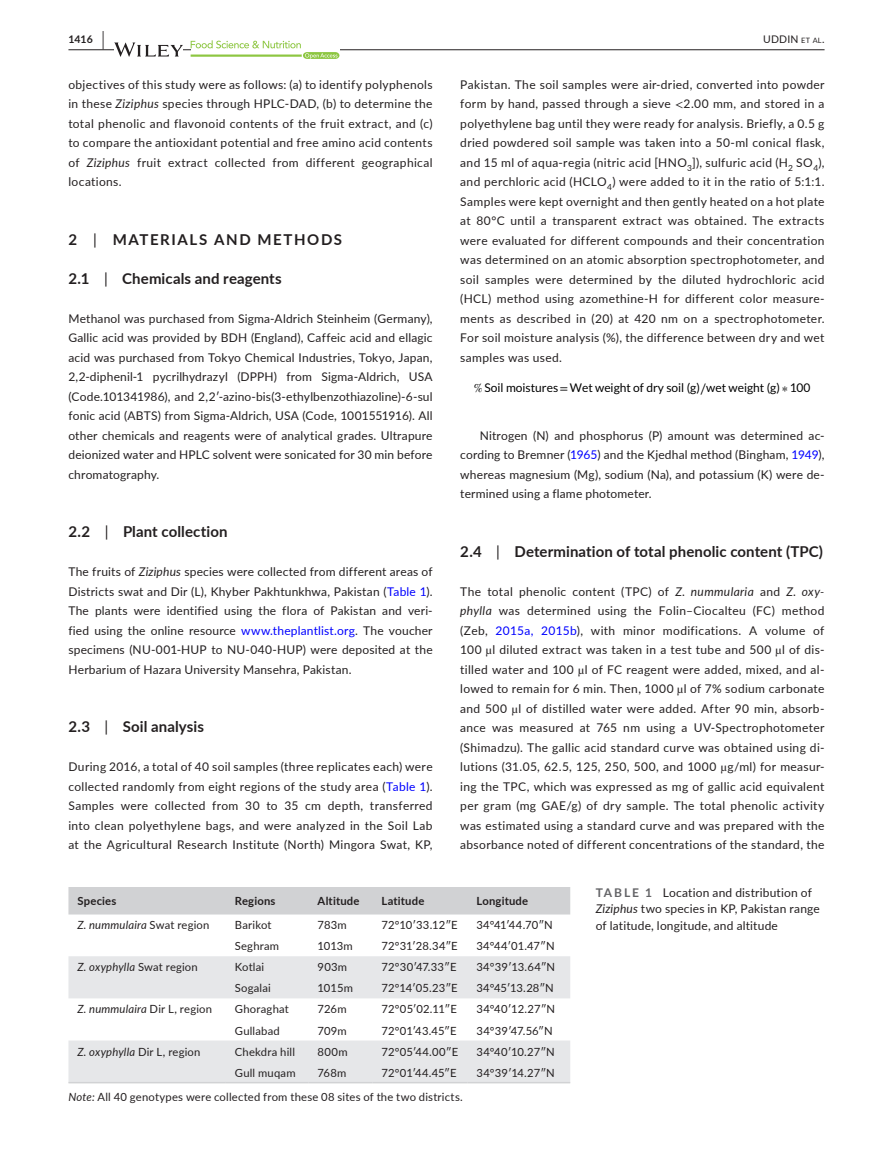
<style>
.page{position:relative;width:893px;height:1174px;background:#fff}
.page>*{position:absolute;margin:0;border:0;box-sizing:border-box;transform-origin:0 0}
.t1{font:700 15px "Lato";letter-spacing:.01em;color:#231f20}
.t2{font:700 15px "Lato";letter-spacing:.11em;color:#231f20}
.t3{font:12px/19.5px "Lato";letter-spacing:.02em;color:#231f20;text-align:justify}
.t4{font:12px "Lato";color:#000}
.t5{font:11.25px "Lato";letter-spacing:.015em;color:#231f20}
.t6{font:italic 11.25px "Lato";letter-spacing:.015em;color:#231f20}
.t7{font:700 11.25px "Lato";letter-spacing:.015em;color:#231f20}
.t8{font:10.5px "Lato";letter-spacing:.02em;color:#231f20}
.t9{font:700 10.5px "Lato";color:#231f20}
.s1{font-size:19.5px}
.s2{font-size:7.35px}
.s3{font-style:italic}
.s4{font-family:"STIX"}
.s5{font-weight:400}
.s6{font-family:"STIX Math"}
.s7{color:#00f}
.s8{font-style:normal}
.s9{font-weight:700;color:#636366}
</style>
<div class="page">
<hr style="left:68px;top:49px;width:756px;height:1px;background:#231f20">
<svg style="left:114px;top:42px;width:69px;height:15px"></svg>
<svg style="left:191px;top:40px;width:148px;height:19px"></svg>
<div style="left:68px;top:887px;width:502px;height:27px;background:#d1d2d4"></div>
<svg style="left:68px;top:956px;width:502px;height:126px;fill:#e6e7e9"></svg>
<hr style="left:68px;top:1082px;width:158px;height:1px;background:#d1d2d4">
<hr style="left:226px;top:1082px;width:83px;height:1px;background:#d1d2d4">
<hr style="left:309px;top:1082px;width:63px;height:1px;background:#d1d2d4">
<hr style="left:372px;top:1082px;width:95px;height:1px;background:#d1d2d4">
<hr style="left:467px;top:1082px;width:103px;height:1px;background:#d1d2d4">
<p class="t9" style="left:68px;top:31px;width:37px">1416 <span class="s1">|</span></p>
<p class="t8" style="left:763px;top:31px;width:63px">UDDIN <span class="s2">et al</span>.</p>
<p class="t3" style="left:68px;top:74px;width:366px">objectives of this study were as follows: (a) to identify polyphenols in these <span class="s3">Ziziphus</span> species through HPLC-DAD, (b) to determine the total phenolic and flavonoid contents of the fruit extract, and (c) to compare the antioxidant potential and free amino acid contents of <span class="s3">Ziziphus</span> fruit extract collected from different geographical locations.</p>
<p class="t3" style="left:460px;top:74px;width:366px">Pakistan. The soil samples were air-dried, converted into powder form by hand, passed through a sieve <span class="s4">&lt;</span>2.00 mm, and stored in a polyethylene bag until they were ready for analysis. Briefly, a 0.5 g dried powdered soil sample was taken into a 50-ml conical flask, and 15 ml of aqua-regia (nitric acid [HNO<sub>3</sub>]), sulfuric acid (H<sub>2</sub> SO<sub>4</sub>), and perchloric acid (HCLO<sub>4</sub>) were added to it in the ratio of 5:1:1.<br>Samples were kept overnight and then gently heated on a hot plate at 80°C until a transparent extract was obtained. The extracts were evaluated for different compounds and their concentration was determined on an atomic absorption spectrophotometer, and soil samples were determined by the diluted hydrochloric acid (HCL) method using azomethine-H for different color measure&shy;ments as described in (20) at 420 nm on a spectrophotometer.<br>For soil moisture analysis (%), the difference between dry and wet samples was used.</p>
<p class="t2" style="left:68px;top:228px;width:275px">2 <span class="s5">|</span> MATERIALS AND METHODS</p>
<p class="t1" style="left:68px;top:267px;width:215px">2.1 <span class="s5">|</span> Chemicals and reagents</p>
<p class="t3" style="left:68px;top:308px;width:366px">Methanol was purchased from Sigma-Aldrich Steinheim (Germany), Gallic acid was provided by BDH (England), Caffeic acid and ellagic acid was purchased from Tokyo Chemical Industries, Tokyo, Japan, 2,2-diphenil-1 pycrilhydrazyl (DPPH) from Sigma-Aldrich, USA (Code.101341986), and 2,2′-azino-bis(3-ethylbenzothiazoline)-6-sul fonic acid (ABTS) from Sigma-Aldrich, USA (Code, 1001551916). All other chemicals and reagents were of analytical grades. Ultrapure deionized water and HPLC solvent were sonicated for 30 min before chromatography.</p>
<p class="t4" style="left:474px;top:383px;width:338px"><span class="s6">%</span>Soil moistures<span class="s6">=</span>Wet weight of dry soil (g)<span class="s6">∕</span>wet weight (g) <span class="s6">∗</span>100</p>
<p class="t3" style="left:460px;top:425px;width:366px;text-indent:20px">Nitrogen (N) and phosphorus (P) amount was determined ac&shy;cording to Bremner (<span class="s7">1965</span>) and the Kjedhal method (Bingham, <span class="s7">1949</span>), whereas magnesium (Mg), sodium (Na), and potassium (K) were de&shy;termined using a flame photometer.</p>
<p class="t1" style="left:68px;top:521px;width:161px">2.2 <span class="s5">|</span> Plant collection</p>
<p class="t3" style="left:68px;top:561px;width:366px">The fruits of <span class="s3">Ziziphus</span> species were collected from different areas of Districts swat and Dir (L), Khyber Pakhtunkhwa, Pakistan (<span class="s7">Table 1</span>).<br>The plants were identified using the flora of Pakistan and veri&shy;fied using the online resource <span class="s7">www.theplantlist.org</span>. The voucher specimens (NU-001-HUP to NU-040-HUP) were deposited at the Herbarium of Hazara University Mansehra, Pakistan.</p>
<p class="t1" style="left:68px;top:716px;width:137px">2.3 <span class="s5">|</span> Soil analysis</p>
<p class="t3" style="left:68px;top:756px;width:366px">During 2016, a total of 40 soil samples (three replicates each) were collected randomly from eight regions of the study area (<span class="s7">Table 1</span>).<br>Samples were collected from 30 to 35 cm depth, transferred into clean polyethylene bags, and were analyzed in the Soil Lab at the Agricultural Research Institute (North) Mingora Swat, KP,</p>
<p class="t1" style="left:460px;top:540px;width:364px">2.4 <span class="s5">|</span> Determination of total phenolic content (TPC)</p>
<p class="t3" style="left:460px;top:581px;width:366px">The total phenolic content (TPC) of <span class="s3">Z. nummularia</span> and <span class="s3">Z. oxy&shy;phylla</span> was determined using the Folin–Ciocalteu (FC) method (Zeb, <span class="s7">2015a, 2015b</span>), with minor modifications. A volume of 100 <span class="s4">µ</span>l diluted extract was taken in a test tube and 500 <span class="s4">µ</span>l of dis&shy;tilled water and 100 <span class="s4">µ</span>l of FC reagent were added, mixed, and al&shy;lowed to remain for 6 min. Then, 1000 <span class="s4">µ</span>l of 7% sodium carbonate and 500 <span class="s4">µ</span>l of distilled water were added. After 90 min, absorb&shy;ance was measured at 765 nm using a UV-Spectrophotometer (Shimadzu). The gallic acid standard curve was obtained using di&shy;lutions (31.05, 62.5, 125, 250, 500, and 1000 <span class="s4">µ</span>g/ml) for measur&shy;ing the TPC, which was expressed as mg of gallic acid equivalent per gram (mg GAE/g) of dry sample. The total phenolic activity was estimated using a standard curve and was prepared with the absorbance noted of different concentrations of the standard, the</p>
<p class="t7" style="left:77px;top:893px;width:41px">Species</p>
<p class="t7" style="left:235px;top:893px;width:42px">Regions</p>
<p class="t7" style="left:318px;top:893px;width:43px">Altitude</p>
<p class="t7" style="left:381px;top:893px;width:44px">Latitude</p>
<p class="t7" style="left:476px;top:893px;width:53px">Longitude</p>
<p class="t6" style="left:77px;top:917px;width:133px">Z. nummulaira <span class="s8">Swat region</span></p>
<p class="t5" style="left:235px;top:917px;width:38px">Barikot</p>
<p class="t5" style="left:318px;top:917px;width:31px">783m</p>
<p class="t5" style="left:381px;top:917px;width:78px">72°10′33.12″E</p>
<p class="t5" style="left:476px;top:917px;width:78px">34°41′44.70″N</p>
<p class="t5" style="left:235px;top:938px;width:46px">Seghram</p>
<p class="t5" style="left:318px;top:938px;width:37px">1013m</p>
<p class="t5" style="left:381px;top:938px;width:78px">72°31′28.34″E</p>
<p class="t5" style="left:476px;top:938px;width:80px">34°44′01.47″N</p>
<p class="t6" style="left:77px;top:959px;width:122px">Z. oxyphylla <span class="s8">Swat region</span></p>
<p class="t5" style="left:235px;top:959px;width:31px">Kotlai</p>
<p class="t5" style="left:318px;top:959px;width:31px">903m</p>
<p class="t5" style="left:381px;top:959px;width:77px">72°30′47.33″E</p>
<p class="t5" style="left:476px;top:959px;width:80px">34°39′13.64″N</p>
<p class="t5" style="left:235px;top:980px;width:38px">Sogalai</p>
<p class="t5" style="left:318px;top:980px;width:37px">1015m</p>
<p class="t5" style="left:381px;top:980px;width:78px">72°14′05.23″E</p>
<p class="t5" style="left:476px;top:980px;width:79px">34°45′13.28″N</p>
<p class="t6" style="left:77px;top:1001px;width:136px">Z. nummulaira <span class="s8">Dir L, region</span></p>
<p class="t5" style="left:235px;top:1001px;width:55px">Ghoraghat</p>
<p class="t5" style="left:318px;top:1001px;width:31px">726m</p>
<p class="t5" style="left:382px;top:1001px;width:77px">72°05′02.11″E</p>
<p class="t5" style="left:476px;top:1001px;width:80px">34°40′12.27″N</p>
<p class="t5" style="left:235px;top:1022px;width:46px">Gullabad</p>
<p class="t5" style="left:318px;top:1022px;width:31px">709m</p>
<p class="t5" style="left:382px;top:1022px;width:77px">72°01′43.45″E</p>
<p class="t5" style="left:476px;top:1022px;width:78px">34°39′47.56″N</p>
<p class="t6" style="left:77px;top:1043px;width:124px">Z. oxyphylla <span class="s8">Dir L, region</span></p>
<p class="t5" style="left:235px;top:1043px;width:62px">Chekdra hill</p>
<p class="t5" style="left:318px;top:1043px;width:32px">800m</p>
<p class="t5" style="left:382px;top:1043px;width:78px">72°05′44.00″E</p>
<p class="t5" style="left:476px;top:1043px;width:80px">34°40′10.27″N</p>
<p class="t5" style="left:235px;top:1064px;width:62px">Gull muqam</p>
<p class="t5" style="left:318px;top:1064px;width:30px">768m</p>
<p class="t5" style="left:382px;top:1064px;width:77px">72°01′44.45″E</p>
<p class="t5" style="left:476px;top:1064px;width:80px">34°39′14.27″N</p>
<p class="t5" style="left:68px;top:1089px;width:396px"><span class="s3">Note:</span> All 40 genotypes were collected from these 08 sites of the two districts.</p>
<p class="t3" style="left:596px;top:883px;width:226px;line-height:16.5px;text-align:left"><span class="s9">TABLE 1</span> Location and distribution of<br><span class="s3">Ziziphus</span> two species in KP, Pakistan range of latitude, longitude, and altitude</p>
</div>
